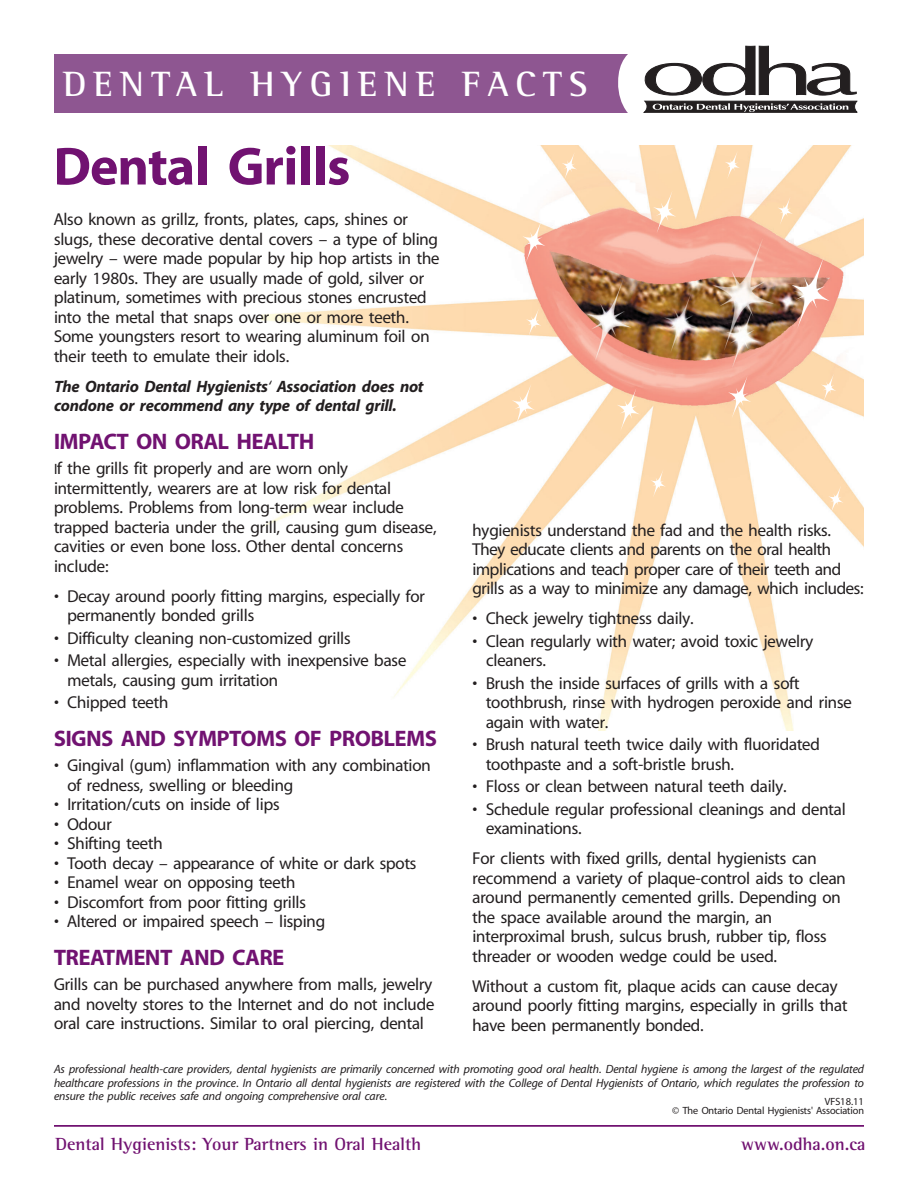
<style>
.page{position:relative;width:918px;height:1188px;background:#fff}
.page>*{position:absolute;margin:0;border:0;box-sizing:border-box;transform-origin:0 0}
.t1{font:700 54px "Redford";color:#711271}
.t2{font:700 36px "Rotis Semi Serif";letter-spacing:.2em;color:#fff}
.t3{font:700 22.5px "Redford";color:#711271}
.t4{font:700 18px "Rotis Semi Serif";color:#711271}
.t5{font:17.25px/19.5px "Redford";color:#231f20}
.t6{font:italic 700 16.5px/19.5px "Redford";color:#231f20}
.t7{font:italic 12px/13.5px "Redford";color:#231f20;text-align:justify}
.t8{font:10.5px/9px "Redford";color:#231f20;text-align:right}
.s1{font-weight:400}
.s2{font-size:15px}
</style>
<div class="page">
<img style="left:261px;top:145px;width:603px;height:585px">
<hr style="left:54px;top:1125px;width:810px;height:1px;background:#711271">
<div style="left:54px;top:54px;width:824px;height:58px;background:#8e5691"></div>
<div style="left:618px;top:41px;width:277px;height:85px;background:#fff;border-radius:40px"></div>
<svg style="left:643px;top:46px;width:214px;height:67px"></svg>
<svg style="left:653px;top:191px;width:23px;height:42px"></svg>
<svg style="left:656px;top:202px;width:17px;height:19px"></svg>
<svg style="left:512px;top:384px;width:23px;height:42px"></svg>
<svg style="left:515px;top:396px;width:17px;height:19px"></svg>
<svg style="left:522px;top:220px;width:23px;height:42px"></svg>
<svg style="left:525px;top:232px;width:18px;height:19px"></svg>
<svg style="left:617px;top:388px;width:23px;height:43px"></svg>
<svg style="left:620px;top:400px;width:17px;height:19px"></svg>
<svg style="left:728px;top:376px;width:23px;height:42px"></svg>
<svg style="left:731px;top:388px;width:17px;height:19px"></svg>
<svg style="left:650px;top:469px;width:16px;height:29px"></svg>
<svg style="left:652px;top:477px;width:12px;height:13px"></svg>
<svg style="left:782px;top:466px;width:15px;height:28px"></svg>
<div style="left:784px;top:474px;width:11px;height:13px;background:#fff;border-radius:3px"></div>
<svg style="left:551px;top:400px;width:15px;height:28px"></svg>
<div style="left:553px;top:408px;width:12px;height:13px;background:#fff;border-radius:3px"></div>
<svg style="left:821px;top:373px;width:15px;height:29px"></svg>
<svg style="left:823px;top:381px;width:12px;height:13px"></svg>
<svg style="left:843px;top:341px;width:16px;height:28px"></svg>
<div style="left:845px;top:349px;width:12px;height:13px;background:#fff;border-radius:3px"></div>
<svg style="left:777px;top:196px;width:16px;height:29px"></svg>
<svg style="left:779px;top:204px;width:12px;height:13px"></svg>
<svg style="left:725px;top:151px;width:15px;height:28px"></svg>
<svg style="left:727px;top:159px;width:11px;height:12px"></svg>
<svg style="left:828px;top:485px;width:16px;height:29px"></svg>
<svg style="left:830px;top:493px;width:12px;height:13px"></svg>
<svg style="left:526px;top:308px;width:15px;height:29px"></svg>
<svg style="left:528px;top:316px;width:12px;height:13px"></svg>
<svg style="left:562px;top:152px;width:15px;height:28px"></svg>
<svg style="left:564px;top:160px;width:11px;height:13px"></svg>
<svg style="left:791px;top:257px;width:39px;height:71px;background:#e09482"></svg>
<svg style="left:796px;top:277px;width:29px;height:32px"></svg>
<h2 class="t2" style="left:63px;top:62px;width:526px">DENTAL HYGIENE FACTS</h2>
<h2 class="t2" style="left:63px;top:69px;width:526px">DENTAL HYGIENE FACTS</h2>
<h1 class="t1" style="left:54px;top:139px;width:297px">Dental Grills</h1>
<p class="t5" style="left:54px;top:210px;width:387px">Also known as grillz, fronts, plates, caps, shines or slugs, these decorative dental covers – a type of bling jewelry – were made popular by hip hop artists in the early 1980s. They are usually made of gold, silver or platinum, sometimes with precious stones encrusted into the metal that snaps over one or more teeth.<br>Some youngsters resort to wearing aluminum foil on their teeth to emulate their idols.</p>
<p class="t6" style="left:54px;top:377px;width:371px">The Ontario Dental Hygienists<span class="s1">‘</span> Association does not condone or recommend any type of dental grill.</p>
<h3 class="t3" style="left:54px;top:429px;width:262px">IMPACT ON ORAL HEALTH</h3>
<p class="t5" style="left:54px;top:459px;width:384px"><span class="s2">I</span>f the grills fit properly and are worn only intermittently, wearers are at low risk for dental problems. Problems from long-term wear include trapped bacteria under the grill, causing gum disease, cavities or even bone loss. Other dental concerns include:</p>
<p class="t5" style="left:68px;top:587px;width:359px;text-indent:-14px">• Decay around poorly fitting margins, especially for permanently bonded grills</p>
<p class="t5" style="left:54px;top:629px;width:298px">• Difficulty cleaning non-customized grills</p>
<p class="t5" style="left:68px;top:651px;width:340px;text-indent:-14px">• Metal allergies, especially with inexpensive base metals, causing gum irritation</p>
<p class="t5" style="left:54px;top:693px;width:116px">• Chipped teeth</p>
<h3 class="t3" style="left:54px;top:727px;width:384px">SIGNS AND SYMPTOMS OF PROBLEMS</h3>
<p class="t5" style="left:68px;top:756px;width:365px;text-indent:-14px">• Gingival (gum) inflammation with any combination of redness, swelling or bleeding</p>
<p class="t5" style="left:54px;top:795px;width:227px">• Irritation/cuts on inside of lips</p>
<p class="t5" style="left:54px;top:815px;width:59px">• Odour</p>
<p class="t5" style="left:54px;top:834px;width:110px">• Shifting teeth</p>
<p class="t5" style="left:54px;top:854px;width:364px">• Tooth decay – appearance of white or dark spots</p>
<p class="t5" style="left:54px;top:873px;width:243px">• Enamel wear on opposing teeth</p>
<p class="t5" style="left:54px;top:893px;width:253px">• Discomfort from poor fitting grills</p>
<p class="t5" style="left:54px;top:912px;width:272px">• Altered or impaired speech – lisping</p>
<h3 class="t3" style="left:54px;top:946px;width:232px">TREATMENT AND CARE</h3>
<p class="t5" style="left:54px;top:976px;width:382px">Grills can be purchased anywhere from malls, jewelry and novelty stores to the Internet and do not include oral care instructions. Similar to oral piercing, dental</p>
<p class="t5" style="left:472px;top:521px;width:393px">hygienists understand the fad and the health risks.<br>They educate clients and parents on the oral health implications and teach proper care of their teeth and grills as a way to minimize any damage, which includes:</p>
<p class="t5" style="left:472px;top:609px;width:223px">• Check jewelry tightness daily.</p>
<p class="t5" style="left:486px;top:632px;width:329px;text-indent:-14px">• Clean regularly with water; avoid toxic jewelry cleaners.</p>
<p class="t5" style="left:486px;top:674px;width:367px;text-indent:-14px">• Brush the inside surfaces of grills with a soft toothbrush, rinse with hydrogen peroxide and rinse again with water.</p>
<p class="t5" style="left:486px;top:735px;width:335px;text-indent:-14px">• Brush natural teeth twice daily with fluoridated toothpaste and a soft-bristle brush.</p>
<p class="t5" style="left:472px;top:777px;width:316px">• Floss or clean between natural teeth daily.</p>
<p class="t5" style="left:486px;top:800px;width:361px;text-indent:-14px">• Schedule regular professional cleanings and dental examinations.</p>
<p class="t5" style="left:472px;top:849px;width:375px">For clients with fixed grills, dental hygienists can recommend a variety of plaque-control aids to clean around permanently cemented grills. Depending on the space available around the margin, an interproximal brush, sulcus brush, rubber tip, floss threader or wooden wedge could be used.</p>
<p class="t5" style="left:472px;top:977px;width:376px">Without a custom fit, plaque acids can cause decay around poorly fitting margins, especially in grills that have been permanently bonded.</p>
<p class="t7" style="left:54px;top:1063px;width:812px">As professional health-care providers, dental hygienists are primarily concerned with promoting good oral health. Dental hygiene is among the largest of the regulated healthcare professions in the province. In Ontario all dental hygienists are registered with the College of Dental Hygienists of Ontario, which regulates the profession to ensure the public receives safe and ongoing comprehensive oral care.</p>
<p class="t8" style="left:672px;top:1097px;width:193px">VFS18.11<br>© The Ontario Dental Hygienists' Association</p>
<p class="t4" style="left:56px;top:1133px;width:367px">Dental Hygienists: Your Partners in Oral Health</p>
<p class="t4" style="left:741px;top:1133px;width:126px">www.odha.on.ca</p>
</div>
